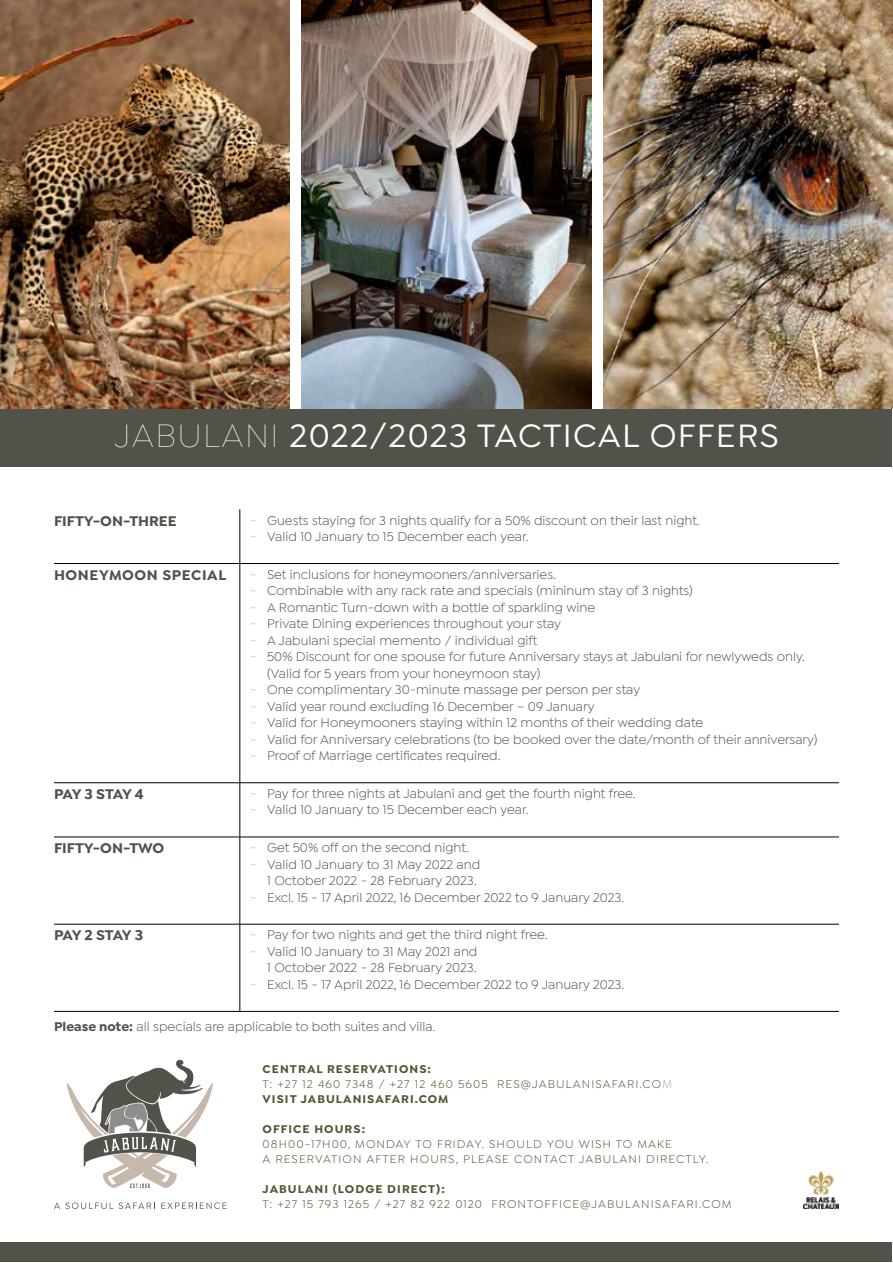
<style>
.page{position:relative;width:893px;height:1263px;background:#fff}
.page>*{position:absolute;margin:0;border:0;box-sizing:border-box;transform-origin:0 0}
.t1{font:500 34.5px "Isidora Sans";letter-spacing:.04em;color:#fff}
.t2{font:700 15px "Isidora Sans";color:#51534a}
.t3{font:700 15px "Isidora Sans";letter-spacing:.04em;color:#51534a}
.t4{font:13.5px/16.5px "Isidora Sans";color:#51534a;text-align:right}
.t5{font:12px/15px "Isidora Sans";letter-spacing:.09em;color:#565434}
.t6{font:700 12px "Isidora Sans";letter-spacing:.09em;color:#565434}
.s1{font-weight:100}
.s2{font-weight:700}
</style>
<div class="page">
<div style="left:1px;top:409px;width:891px;height:57px;background:#51534a"></div>
<hr style="left:240px;top:509px;width:1px;height:54px;background:#000">
<hr style="left:54px;top:563px;width:186px;height:1px;background:#000">
<hr style="left:240px;top:563px;width:599px;height:1px;background:#000">
<hr style="left:240px;top:564px;width:1px;height:219px;background:#000">
<hr style="left:54px;top:782px;width:186px;height:1px;background:#000">
<hr style="left:240px;top:782px;width:599px;height:1px;background:#000">
<hr style="left:240px;top:783px;width:1px;height:54px;background:#000">
<hr style="left:54px;top:837px;width:186px;height:1px;background:#000">
<hr style="left:240px;top:837px;width:599px;height:1px;background:#000">
<hr style="left:240px;top:837px;width:1px;height:87px;background:#000">
<hr style="left:54px;top:924px;width:186px;height:1px;background:#000">
<hr style="left:240px;top:924px;width:599px;height:1px;background:#000">
<hr style="left:240px;top:924px;width:1px;height:87px;background:#000">
<hr style="left:54px;top:1011px;width:186px;height:1px;background:#000">
<hr style="left:240px;top:1011px;width:599px;height:1px;background:#000">
<img style="left:803px;top:1171px;width:36px;height:38px">
<svg style="left:67px;top:1059px;width:146px;height:129px"></svg>
<svg style="left:54px;top:1202px;width:59px;height:7px"></svg>
<svg style="left:119px;top:1202px;width:36px;height:7px"></svg>
<svg style="left:161px;top:1202px;width:66px;height:7px"></svg>
<div style="left:1px;top:1242px;width:891px;height:20px;background:#51534a"></div>
<img style="left:1px;top:0;width:289px;height:409px">
<img style="left:302px;top:0;width:289px;height:409px">
<img style="left:604px;top:0;width:289px;height:409px">
<h1 class="t1" style="left:114px;top:415px;width:666px"><span class="s1">JABULANI</span> 2022/2023 TACTICAL OFFERS</h1>
<p class="t2" style="left:54px;top:514px;width:124px">FIFTY- ON- THREE</p>
<p class="t4" style="left:250px;top:512px;width:451px"><span class="s1">-</span> Guests staying for 3 nights qualify for a 50% discount on their last night.</p>
<p class="t4" style="left:250px;top:529px;width:280px"><span class="s1">-</span> Valid 10 January to 15 December each year.</p>
<p class="t3" style="left:54px;top:569px;width:174px">HONEYMOON SPECIAL</p>
<p class="t4" style="left:250px;top:567px;width:307px"><span class="s1">-</span> Set inclusions for honeymooners/anniversaries.</p>
<p class="t4" style="left:250px;top:583px;width:444px"><span class="s1">-</span> Combinable with any rack rate and specials (mininum stay of 3 nights)</p>
<p class="t4" style="left:250px;top:600px;width:347px"><span class="s1">-</span> A Romantic Turn-down with a bottle of sparkling wine</p>
<p class="t4" style="left:250px;top:616px;width:312px"><span class="s1">-</span> Private Dining experiences throughout your stay</p>
<p class="t4" style="left:250px;top:632px;width:289px"><span class="s1">-</span> A Jabulani special memento / individual gift</p>
<p class="t4" style="left:267px;top:649px;width:539px;text-align:left;text-indent:-17px"><span class="s1">-</span> 50% Discount for one spouse for future Anniversary stays at Jabulani for newlyweds only. (Valid for 5 years from your honeymoon stay)</p>
<p class="t4" style="left:250px;top:682px;width:392px"><span class="s1">-</span> One complimentary 30-minute massage per person per stay</p>
<p class="t4" style="left:250px;top:698px;width:346px"><span class="s1">-</span> Valid year round excluding 16 December – 09 January</p>
<p class="t4" style="left:250px;top:715px;width:455px"><span class="s1">-</span> Valid for Honeymooners staying within 12 months of their wedding date</p>
<p class="t4" style="left:250px;top:731px;width:569px"><span class="s1">-</span> Valid for Anniversary celebrations (to be booked over the date/month of their anniversary)</p>
<p class="t4" style="left:250px;top:748px;width:252px"><span class="s1">-</span> Proof of Marriage certificates required.</p>
<p class="t2" style="left:54px;top:788px;width:91px">PAY 3 STAY 4</p>
<p class="t4" style="left:250px;top:786px;width:387px"><span class="s1">-</span> Pay for three nights at Jabulani and get the fourth night free.</p>
<p class="t4" style="left:250px;top:802px;width:280px"><span class="s1">-</span> Valid 10 January to 15 December each year.</p>
<p class="t2" style="left:54px;top:842px;width:112px">FIFTY- ON-TWO</p>
<p class="t4" style="left:250px;top:840px;width:220px"><span class="s1">-</span> Get 50% off on the second night.</p>
<p class="t4" style="left:250px;top:856px;width:232px"><span class="s1">-</span> Valid 10 January to 31 May 2022 and<br>1 October 2022 - 28 February 2023.</p>
<p class="t4" style="left:250px;top:889px;width:376px"><span class="s1">-</span> Excl. 15 - 17 April 2022, 16 December 2022 to 9 January 2023.</p>
<p class="t2" style="left:54px;top:929px;width:91px">PAY 2 STAY 3</p>
<p class="t4" style="left:250px;top:927px;width:299px"><span class="s1">-</span> Pay for two nights and get the third night free.</p>
<p class="t4" style="left:250px;top:944px;width:229px"><span class="s1">-</span> Valid 10 January to 31 May 2021 and<br>1 October 2022 - 28 February 2023.</p>
<p class="t4" style="left:250px;top:977px;width:376px"><span class="s1">-</span> Excl. 15 - 17 April 2022, 16 December 2022 to 9 January 2023.</p>
<p class="t4" style="left:54px;top:1019px;width:383px"><span class="s2">Please note:</span> all specials are applicable to both suites and villa.</p>
<p class="t5" style="left:263px;top:1062px;width:411px"><span class="s2">CENTRAL RESERVATIONS:<br></span>T: +27 12 460 7348 / +27 12 460 5605 RES@JABULANISAFARI.CO<span class="s1">M<br></span><span class="s2">VISIT JABULANISAFARI.COM</span></p>
<p class="t6" style="left:263px;top:1124px;width:104px">OFFICE HOURS:</p>
<p class="t5" style="left:263px;top:1137px;width:447px">08H00-17H00, MONDAY TO FRIDAY. SHOULD YOU WISH TO MAKE<br>A RESERVATION AFTER HOURS, PLEASE CONTACT JABULANI DIRECTLY.</p>
<p class="t6" style="left:263px;top:1184px;width:184px">JABULANI (LODGE DIRECT):</p>
<p class="t5" style="left:263px;top:1197px;width:470px">T: +27 15 793 1265 / +27 82 922 0120 FRONTOFFICE@JABULANISAFARI.COM</p>
</div>
